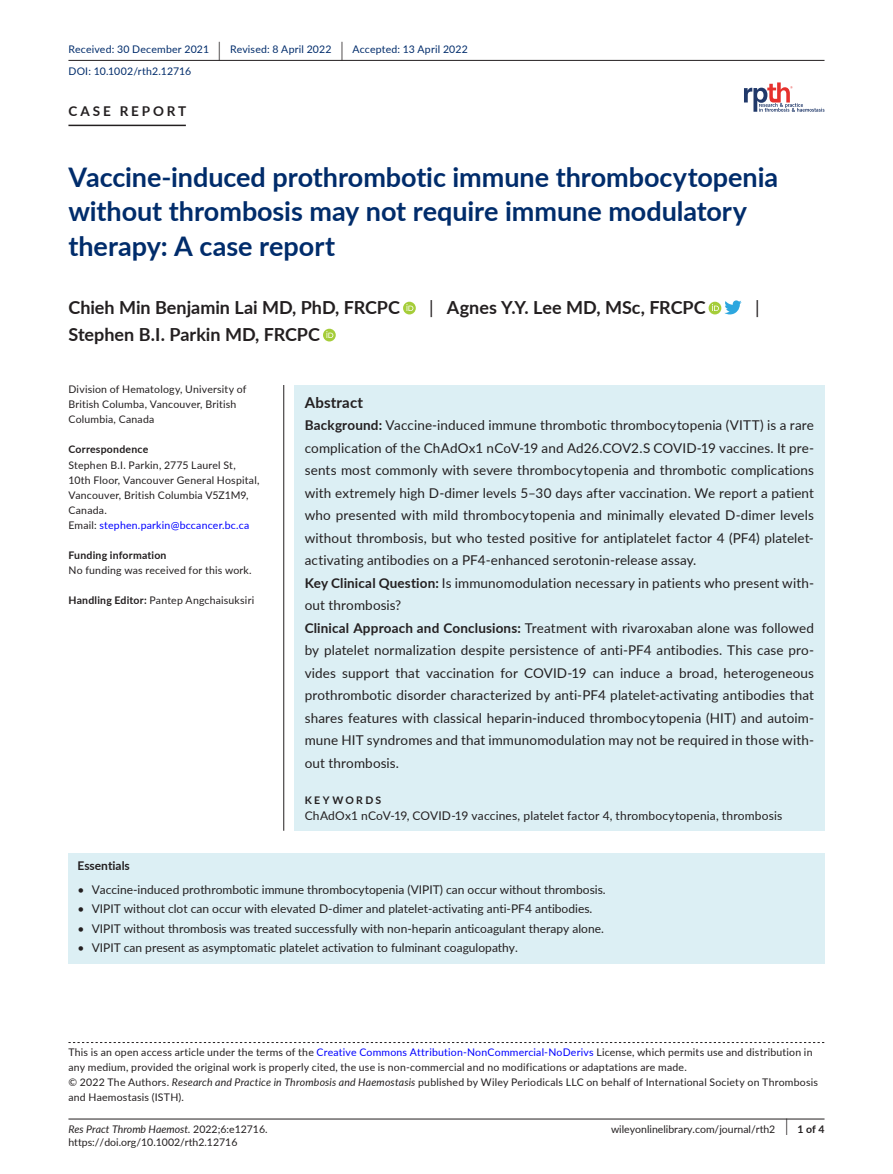
<style>
.page{position:relative;width:893px;height:1174px;background:#fff}
.page>*{position:absolute;margin:0;border:0;box-sizing:border-box;transform-origin:0 0}
.t1{font:700 27px/34.5px "Lato";color:#002c6b}
.t2{font:700 18px "Lato";color:#231f20}
.t3{font:18px "Lato";color:#231f20}
.t4{font:700 15px "Lato";letter-spacing:.015em;color:#231f20}
.t5{font:13.5px/22.5px "Lato";letter-spacing:.01em;color:#231f20}
.t6{font:700 13.5px "Lato";letter-spacing:.215em;color:#231f20}
.t7{font:12px "Lato";color:#231f20}
.t8{font:700 12px "Lato";color:#231f20}
.t9{font:10.5px/15px "Lato";letter-spacing:.02em;color:#231f20}
.t10{font:10.5px/21.8px "Lato";letter-spacing:.015em;color:#002c6b}
.t11{font:10.5px "Lato";color:#231f20}
.t12{font:700 10.5px "Lato";letter-spacing:.02em;color:#231f20}
.t13{font:italic 10.5px "Lato";color:#231f20}
.t14{font:700 10.5px "Lato";letter-spacing:.22em;color:#231f20}
.s1{font-size:19.65px;color:#231f20}
.s2{font-weight:400}
.s3{color:#00f}
.s4{font-weight:700}
.s5{font-style:italic}
.s6{font-style:normal}
.s7{font-weight:400;font-size:17.4px}
</style>
<div class="page">
<hr style="left:68px;top:1118px;width:756px;height:1px;background:#231f20">
<svg style="left:744px;top:82px;width:80px;height:30px"></svg>
<div style="left:68px;top:853px;width:756px;height:28px;background:#dceff4"></div>
<div style="left:68px;top:874px;width:756px;height:31px;background:#dceff4"></div>
<div style="left:68px;top:894px;width:756px;height:30px;background:#dceff4"></div>
<div style="left:68px;top:913px;width:756px;height:31px;background:#dceff4"></div>
<div style="left:68px;top:933px;width:756px;height:30px;background:#dceff4"></div>
<hr style="left:68px;top:60px;width:756px;height:1px;background:#231f20">
<hr style="left:68px;top:125px;width:118px;height:1px;background:#231f20">
<svg style="left:403px;top:302px;width:13px;height:12px"></svg>
<svg style="left:406px;top:304px;width:7px;height:7px"></svg>
<div style="left:709px;top:302px;width:12px;height:12px;background:#a5cd39;border-radius:50%"></div>
<svg style="left:712px;top:300px;width:30px;height:14px"></svg>
<svg style="left:323px;top:329px;width:13px;height:12px"></svg>
<svg style="left:326px;top:331px;width:7px;height:7px"></svg>
<svg style="left:68px;top:1042px;width:756px;height:1px"></svg>
<div style="left:294px;top:385px;width:530px;height:445px;background:#dceff4"></div>
<hr style="left:283px;top:385px;width:1px;height:445px;background:#231f20">
<p class="t10" style="left:68px;top:38px;width:401px">Received: 30 December 2021 <span class="s1">|</span> Revised: 8 April 2022 <span class="s1">|</span> Accepted: 13 April 2022<br>DOI: 10.1002/rth2.12716</p>
<p class="t6" style="left:68px;top:101px;width:119px">CASE REPORT</p>
<h1 class="t1" style="left:68px;top:159px;width:711px">Vaccine-induced prothrombotic immune thrombocytopenia without thrombosis may not require immune modulatory therapy: A case report</h1>
<h2 class="t2" style="left:68px;top:295px;width:333px">Chieh Min Benjamin Lai MD, PhD, FRCPC</h2>
<h2 class="t2" style="left:429px;top:295px;width:278px"><span class="s2">|</span> Agnes Y.Y. Lee MD, MSc, FRCPC</h2>
<h2 class="t3" style="left:755px;top:295px;width:6px">|</h2>
<h2 class="t2" style="left:68px;top:322px;width:253px">Stephen B.I. Parkin MD, FRCPC</h2>
<p class="t9" style="left:68px;top:382px;width:180px">Division of Hematology, University of<br>British Columba, Vancouver, British<br>Columbia, Canada</p>
<p class="t12" style="left:68px;top:442px;width:81px">Correspondence</p>
<p class="t9" style="left:68px;top:457px;width:192px">Stephen B.I. Parkin, 2775 Laurel St, 10th Floor, Vancouver General Hospital, Vancouver, British Columbia V5Z1M9, Canada.<br>Email: <span class="s3">stephen.parkin@bccancer.bc.ca</span></p>
<p class="t12" style="left:68px;top:547px;width:100px">Funding information</p>
<p class="t9" style="left:68px;top:562px;width:185px">No funding was received for this work.</p>
<p class="t9" style="left:68px;top:592px;width:187px"><span class="s4">Handling Editor:</span> Pantep Angchaisuksiri</p>
<p class="t4" style="left:305px;top:391px;width:60px">Abstract</p>
<p class="t5" style="left:305px;top:413px;width:511px"><span class="s4">Background:</span> Vaccine-induced immune thrombotic thrombocytopenia (VITT) is a rare complication of the ChAdOx1 nCoV-19 and Ad26.COV2.S COVID-19 vaccines. It pre&shy;sents most commonly with severe thrombocytopenia and thrombotic complications with extremely high D-dimer levels 5–30 days after vaccination. We report a patient who presented with mild thrombocytopenia and minimally elevated D-dimer levels without thrombosis, but who tested positive for antiplatelet factor 4 (PF4) platelet&shy;activating antibodies on a PF4-enhanced serotonin-release assay.<br><span class="s4">Key Clinical Question:</span> Is immunomodulation necessary in patients who present with&shy;out thrombosis?<br><span class="s4">Clinical Approach and Conclusions:</span> Treatment with rivaroxaban alone was followed by platelet normalization despite persistence of anti-PF4 antibodies. This case pro&shy;vides support that vaccination for COVID-19 can induce a broad, heterogeneous prothrombotic disorder characterized by anti-PF4 platelet-activating antibodies that shares features with classical heparin-induced thrombocytopenia (HIT) and autoim&shy;mune HIT syndromes and that immunomodulation may not be required in those with&shy;out thrombosis.</p>
<p class="t14" style="left:305px;top:792px;width:78px">KEYWORDS</p>
<p class="t7" style="left:305px;top:807px;width:479px">ChAdOx1 nCoV-19, COVID-19 vaccines, platelet factor 4, thrombocytopenia, thrombosis</p>
<p class="t8" style="left:77px;top:856px;width:54px">Essentials</p>
<p class="t7" style="left:77px;top:881px;width:530px">• Vaccine-induced prothrombotic immune thrombocytopenia (VIPIT) can occur without thrombosis.</p>
<p class="t7" style="left:77px;top:900px;width:516px">• VIPIT without clot can occur with elevated D-dimer and platelet-activating anti-PF4 antibodies.</p>
<p class="t7" style="left:77px;top:920px;width:528px">• VIPIT without thrombosis was treated successfully with non-heparin anticoagulant therapy alone.</p>
<p class="t7" style="left:77px;top:939px;width:442px">• VIPIT can present as asymptomatic platelet activation to fulminant coagulopathy.</p>
<p class="t9" style="left:68px;top:1044px;width:751px">This is an open access article under the terms of the <span class="s3">Creative Commons Attribution-NonCommercial-NoDerivs</span> License, which permits use and distribution in any medium, provided the original work is properly cited, the use is non-commercial and no modifications or adaptations are made.<br>© 2022 The Authors. <span class="s5">Research and Practice in Thrombosis and Haemostasis</span> published by Wiley Periodicals LLC on behalf of International Society on Thrombosis and Haemostasis (ISTH).</p>
<p class="t13" style="left:68px;top:1121px;width:201px">Res Pract Thromb Haemost. <span class="s6">2022;6:e12716.</span></p>
<p class="t12" style="left:786px;top:1121px;width:40px"><span class="s7">|</span> 1 of 4</p>
<p class="t11" style="left:68px;top:1135px;width:170px">https://doi.org/10.1002/rth2.12716</p>
<p class="t11" style="left:611px;top:1121px;width:166px">wileyonlinelibrary.com/journal/rth2</p>
</div>
